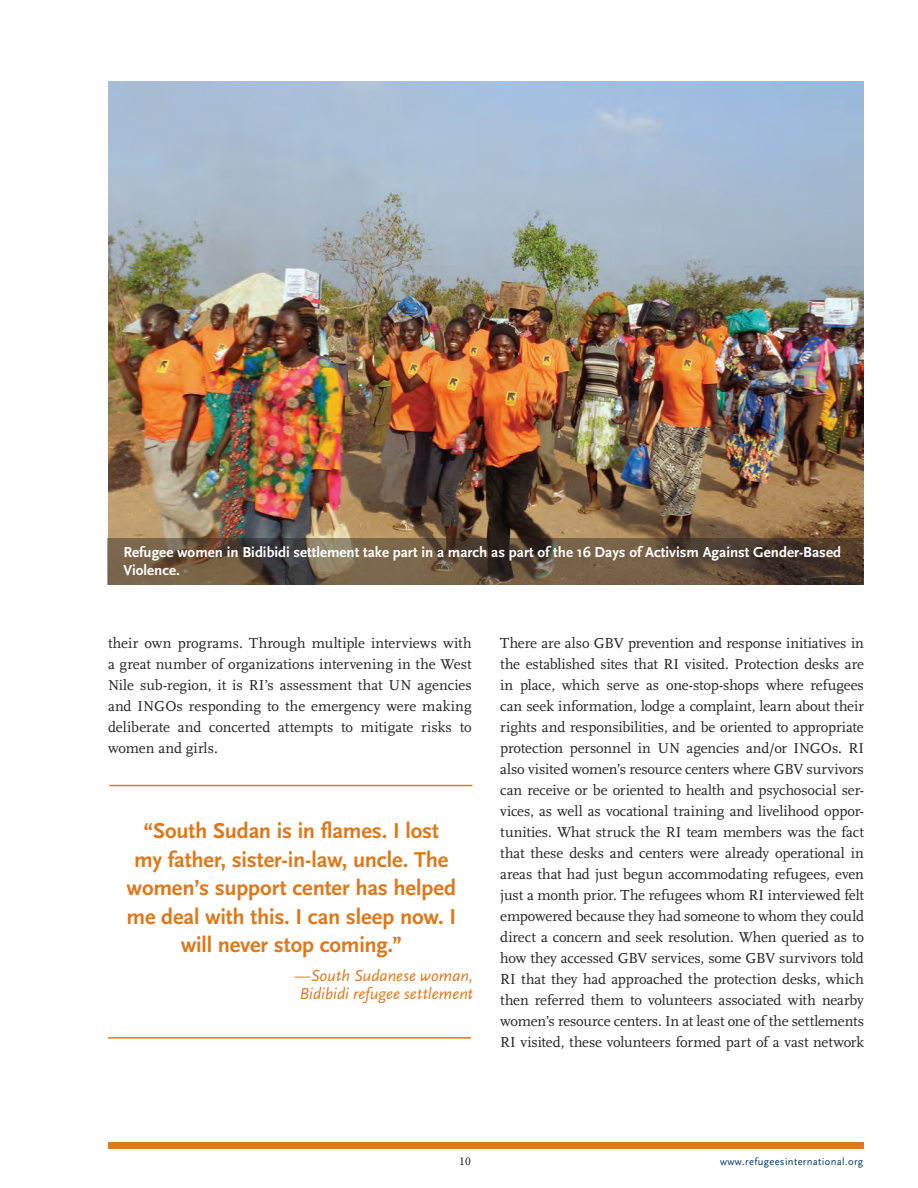
<style>
.page{position:relative;width:918px;height:1188px;background:#fff}
.page>*{position:absolute;margin:0;border:0;box-sizing:border-box;transform-origin:0 0}
.t1{font:700 22.5px/28.5px "Scala Sans";letter-spacing:-.01em;color:#de791b;text-align:center}
.t2{font:italic 16.5px/18px "Scala Sans";color:#de791b;text-align:center}
.t3{font:15px/21px "Scala";letter-spacing:-.005em;color:#231f20;text-align:justify}
.t4{font:700 15px/18px "Scala Sans";color:#fff}
.t5{font:12px "Minion Pro";color:#231f20}
.t6{font:10.5px "Scala Sans";letter-spacing:.035em;color:#00345e}
</style>
<div class="page">
<div style="left:108px;top:1142px;width:756px;height:7px;background:#de791b"></div>
<img style="left:108px;top:81px;width:755px;height:458px">
<svg style="left:107px;top:539px;width:756px;height:46px;background:#63513e"></svg>
<hr style="left:108px;top:1037px;width:363px;height:2px;background:#de791b">
<hr style="left:110px;top:785px;width:363px;height:1px;background:#de791b">
<p class="t4" style="left:123px;top:544px;width:719px">Refugee women in Bidibidi settlement take part in a march as part of the 16 Days of Activism Against Gender-Based<br>Violence.</p>
<p class="t3" style="left:108px;top:633px;width:365px">their own programs. Through multiple interviews with a great number of organizations intervening in the West Nile sub-region, it is RI’s assessment that UN agencies and INGOs responding to the emergency were making deliberate and concerted attempts to mitigate risks to women and girls.</p>
<p class="t3" style="left:500px;top:633px;width:365px">There are also GBV prevention and response initiatives in the established sites that RI visited. Protection desks are in place, which serve as one-stop-shops where refugees can seek information, lodge a complaint, learn about their rights and responsibilities, and be oriented to appropriate protection personnel in UN agencies and/or INGOs. RI also visited women’s resource centers where GBV survivors can receive or be oriented to health and psychosocial ser&shy;vices, as well as vocational training and livelihood oppor&shy;tunities. What struck the RI team members was the fact that these desks and centers were already operational in areas that had just begun accommodating refugees, even just a month prior. The refugees whom RI interviewed felt empowered because they had someone to whom they could direct a concern and seek resolution. When queried as to how they accessed GBV services, some GBV survivors told RI that they had approached the protection desks, which then referred them to volunteers associated with nearby women’s resource centers. In at least one of the settlements RI visited, these volunteers formed part of a vast network</p>
<h1 class="t1" style="left:126px;top:817px;width:331px">“South Sudan is in flames. I lost<br>my father, sister-in-law, uncle. The women’s support center has helped me deal with this. I can sleep now. I will never stop coming.”</h1>
<p class="t2" style="left:294px;top:967px;width:180px">—South Sudanese woman,<br>Bidibidi refugee settlement</p>
<p class="t5" style="left:459px;top:1153px;width:13px">10</p>
<p class="t6" style="left:720px;top:1156px;width:145px">www.refugeesinternational.org</p>
</div>
